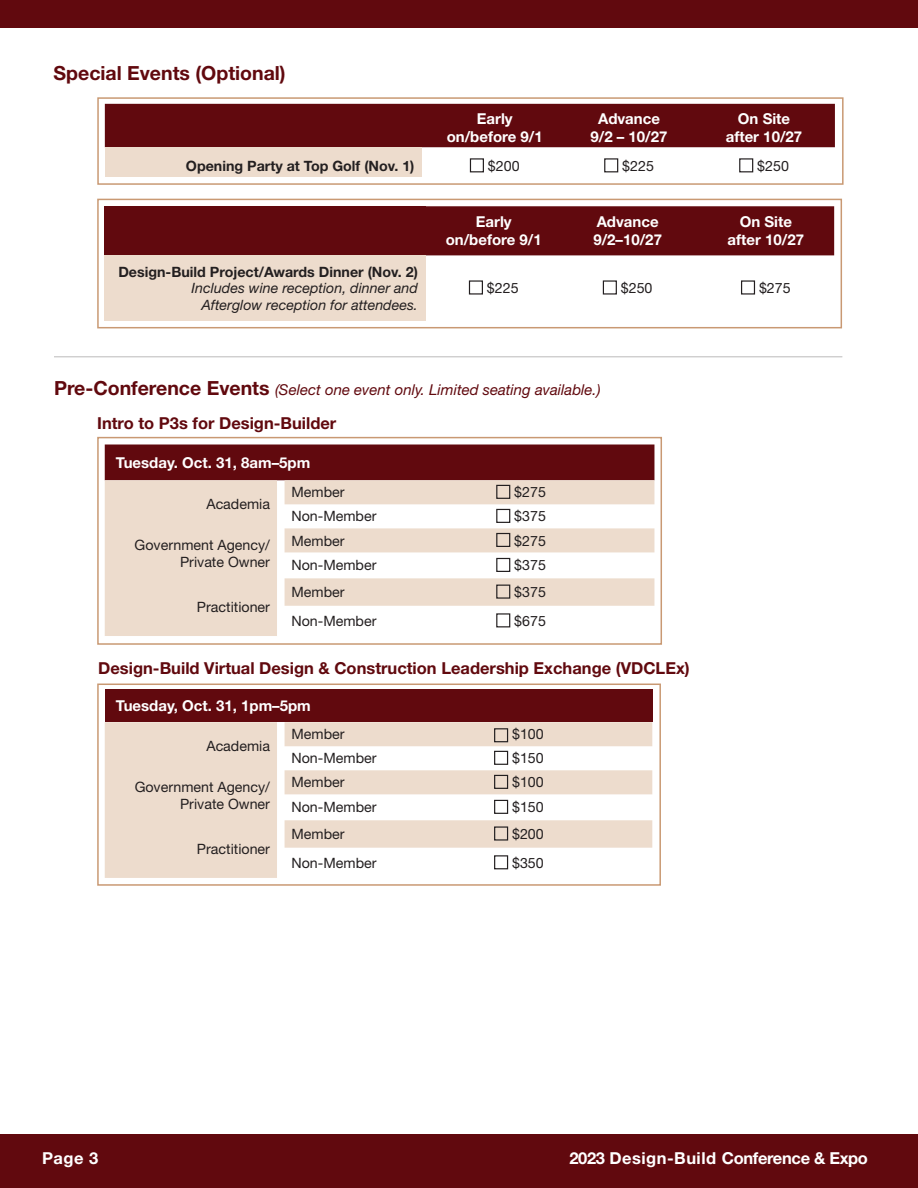
<style>
.page{position:relative;width:918px;height:1188px;background:#fff}
.page>*{position:absolute;margin:0;border:0;box-sizing:border-box;transform-origin:0 0}
.t1{font:700 19.5px "Helvetica Neue LT Std";color:#61090e}
.t2{font:700 16.5px "Helvetica Neue LT Std";color:#61090e}
.t3{font:700 16.5px "Helvetica Neue LT Std";letter-spacing:-.02em;color:#fff}
.t4{font:700 15px/18px "Helvetica Neue LT Std";color:#fff;text-align:center}
.t5{font:italic 15px "Helvetica Neue LT Std";color:#61090e}
.t6{font:14.25px/17.1px "Helvetica Neue LT Std";color:#231f20;text-align:right}
.t7{font:italic 14.25px/16.5px "Helvetica Neue LT Std";color:#231f20;text-align:right}
.t8{font:700 14.25px "Helvetica Neue LT Std";color:#231f20}
.s1{font-weight:700;font-style:normal}
.s2{font-weight:700;font-style:normal;font-size:19.5px}
</style>
<div class="page">
<div style="left:0;top:0;width:918px;height:27px;background:#61090e"></div>
<div style="left:0;top:1134px;width:918px;height:54px;background:#61090e"></div>
<div style="left:97px;top:437px;width:565px;height:208px;border:2px solid #c99973"></div>
<div style="left:105px;top:445px;width:549px;height:35px;background:#61090e"></div>
<svg style="left:105px;top:480px;width:549px;height:156px;fill:#eddccd"></svg>
<div style="left:496px;top:485px;width:14px;height:14px;border:1px solid #231f20"></div>
<div style="left:496px;top:509px;width:14px;height:14px;border:1px solid #231f20"></div>
<div style="left:496px;top:533px;width:14px;height:14px;border:1px solid #231f20"></div>
<div style="left:496px;top:558px;width:14px;height:14px;border:1px solid #231f20"></div>
<div style="left:496px;top:585px;width:14px;height:14px;border:1px solid #231f20"></div>
<div style="left:496px;top:613px;width:14px;height:14px;border:1px solid #231f20"></div>
<div style="left:97px;top:199px;width:745px;height:129px;border:2px solid #c99973"></div>
<div style="left:104px;top:206px;width:321px;height:49px;background:#61090e"></div>
<div style="left:425px;top:206px;width:409px;height:49px;background:#61090e"></div>
<div style="left:104px;top:255px;width:321px;height:66px;background:#eddccd"></div>
<div style="left:469px;top:280px;width:14px;height:15px;border:1px solid #231f20"></div>
<div style="left:603px;top:280px;width:14px;height:15px;border:1px solid #231f20"></div>
<div style="left:741px;top:280px;width:14px;height:15px;border:1px solid #231f20"></div>
<hr style="left:54px;top:356px;width:788px;height:1px;background:#231f20">
<div style="left:97px;top:684px;width:564px;height:202px;border:2px solid #c99973"></div>
<div style="left:105px;top:690px;width:547px;height:32px;background:#61090e"></div>
<svg style="left:105px;top:722px;width:547px;height:156px;fill:#eddccd"></svg>
<div style="left:494px;top:728px;width:14px;height:14px;border:1px solid #231f20"></div>
<div style="left:494px;top:751px;width:14px;height:14px;border:1px solid #231f20"></div>
<div style="left:494px;top:775px;width:14px;height:14px;border:1px solid #231f20"></div>
<div style="left:494px;top:800px;width:14px;height:14px;border:1px solid #231f20"></div>
<div style="left:494px;top:826px;width:14px;height:15px;border:1px solid #231f20"></div>
<div style="left:494px;top:855px;width:14px;height:14px;border:1px solid #231f20"></div>
<div style="left:97px;top:97px;width:747px;height:88px;border:2px solid #c99973"></div>
<div style="left:105px;top:104px;width:730px;height:43px;background:#61090e"></div>
<div style="left:105px;top:147px;width:316px;height:30px;background:#eddccd"></div>
<div style="left:470px;top:158px;width:14px;height:14px;border:1px solid #231f20"></div>
<div style="left:604px;top:158px;width:14px;height:14px;border:1px solid #231f20"></div>
<div style="left:739px;top:158px;width:14px;height:14px;border:1px solid #231f20"></div>
<p class="t1" style="left:54px;top:61px;width:234px">Special Events (Optional)</p>
<p class="t4" style="left:447px;top:109px;width:98px">Early on/before 9/1</p>
<p class="t4" style="left:591px;top:109px;width:79px">Advance<br>9/2 – 10/27</p>
<p class="t4" style="left:726px;top:109px;width:78px">On Site after 10/27</p>
<p class="t8" style="left:186px;top:157px;width:230px">Opening Party at Top Golf (Nov. 1)</p>
<p class="t6" style="left:488px;top:157px;width:33px">$200</p>
<p class="t6" style="left:622px;top:157px;width:33px">$225</p>
<p class="t6" style="left:757px;top:157px;width:33px">$250</p>
<p class="t7" style="left:118px;top:263px;width:301px"><span class="s1">Design-Build Project/Awards Dinner (Nov. 2)<br></span>Includes wine reception, dinner and<br>Afterglow reception for attendees.</p>
<p class="t4" style="left:446px;top:213px;width:98px">Early on/before 9/1</p>
<p class="t4" style="left:593px;top:213px;width:70px;text-align:left">Advance<br>9/2–10/27</p>
<p class="t4" style="left:740px;top:213px;width:54px">On Site</p>
<p class="t4" style="left:728px;top:231px;width:78px">after 10/27</p>
<p class="t6" style="left:487px;top:279px;width:33px">$225</p>
<p class="t6" style="left:621px;top:279px;width:33px">$250</p>
<p class="t6" style="left:759px;top:279px;width:33px">$275</p>
<p class="t5" style="left:54px;top:380px;width:548px"><span class="s2">Pre-Conference Events</span> (Select one event only. Limited seating available.)</p>
<p class="t2" style="left:97px;top:412px;width:241px">Intro to P3s for Design-Builder</p>
<p class="t4" style="left:116px;top:453px;width:196px">Tuesday. Oct. 31, 8am–5pm</p>
<p class="t6" style="left:206px;top:495px;width:65px">Academia</p>
<p class="t6" style="left:292px;top:483px;width:55px">Member</p>
<p class="t6" style="left:514px;top:483px;width:33px">$275</p>
<p class="t6" style="left:292px;top:507px;width:87px">Non-Member</p>
<p class="t6" style="left:514px;top:507px;width:33px">$375</p>
<p class="t6" style="left:135px;top:536px;width:137px">Government Agency/<br>Private Owner</p>
<p class="t6" style="left:292px;top:532px;width:55px">Member</p>
<p class="t6" style="left:514px;top:532px;width:33px">$275</p>
<p class="t6" style="left:292px;top:557px;width:87px">Non-Member</p>
<p class="t6" style="left:514px;top:557px;width:33px">$375</p>
<p class="t6" style="left:197px;top:598px;width:75px">Practitioner</p>
<p class="t6" style="left:292px;top:583px;width:55px">Member</p>
<p class="t6" style="left:514px;top:583px;width:33px">$375</p>
<p class="t6" style="left:292px;top:612px;width:87px">Non-Member</p>
<p class="t6" style="left:514px;top:612px;width:33px">$675</p>
<p class="t2" style="left:98px;top:658px;width:593px">Design-Build Virtual Design &amp; Construction Leadership Exchange (VDCLEx)</p>
<p class="t4" style="left:116px;top:697px;width:197px">Tuesday, Oct. 31, 1pm–5pm</p>
<p class="t6" style="left:206px;top:737px;width:65px">Academia</p>
<p class="t6" style="left:292px;top:725px;width:55px">Member</p>
<p class="t6" style="left:512px;top:725px;width:33px">$100</p>
<p class="t6" style="left:292px;top:749px;width:87px">Non-Member</p>
<p class="t6" style="left:512px;top:749px;width:33px">$150</p>
<p class="t6" style="left:135px;top:778px;width:137px">Government Agency/<br>Private Owner</p>
<p class="t6" style="left:292px;top:773px;width:55px">Member</p>
<p class="t6" style="left:512px;top:773px;width:33px">$100</p>
<p class="t6" style="left:292px;top:798px;width:87px">Non-Member</p>
<p class="t6" style="left:512px;top:798px;width:33px">$150</p>
<p class="t6" style="left:197px;top:840px;width:75px">Practitioner</p>
<p class="t6" style="left:292px;top:825px;width:55px">Member</p>
<p class="t6" style="left:512px;top:825px;width:33px">$200</p>
<p class="t6" style="left:292px;top:854px;width:87px">Non-Member</p>
<p class="t6" style="left:512px;top:854px;width:33px">$350</p>
<p class="t3" style="left:42px;top:1148px;width:58px">Page 3</p>
<p class="t3" style="left:569px;top:1148px;width:300px">2023 Design-Build Conference &amp; Expo</p>
</div>
